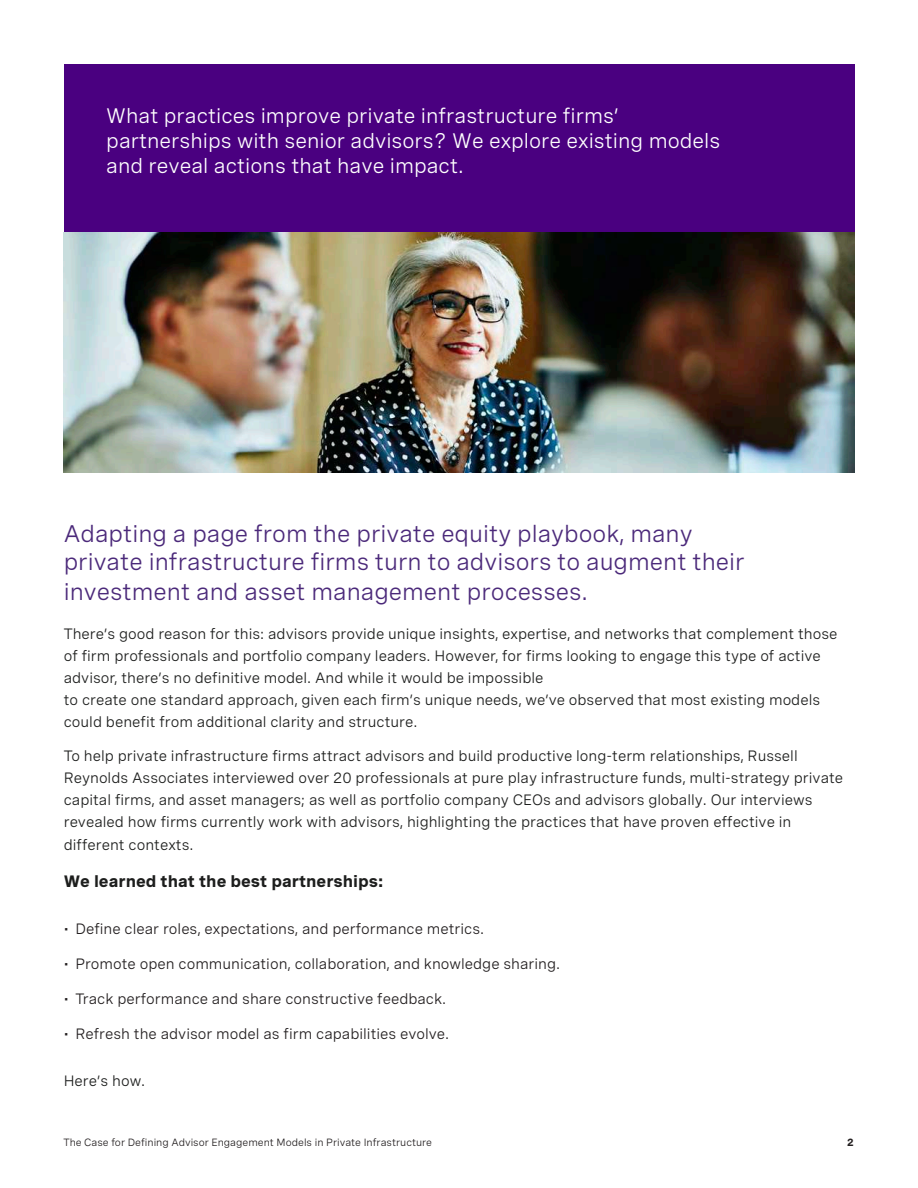
<style>
.page{position:relative;width:918px;height:1188px;background:#fff}
.page>*{position:absolute;margin:0;border:0;box-sizing:border-box;transform-origin:0 0}
.t1{font:24px/28px "Spezia";color:#4b297a}
.t2{font:21px/25.2px "Spezia";color:#fff}
.t3{font:700 16.5px "Spezia";color:#1d1e1d}
.t4{font:15px/21.8px "Spezia";color:#1d1e1d}
.t5{font:15px "Spezia";color:#231f20}
.t6{font:10.5px "Spezia";color:#231f20}
.t7{font:700 10.5px "Spezia";color:#231f20}
</style>
<div class="page">
<div style="left:64px;top:64px;width:790px;height:169px;background:#4a0080"></div>
<img style="left:64px;top:233px;width:790px;height:239px">
<h2 class="t2" style="left:106px;top:101px;width:616px">What practices improve private infrastructure firms’ partnerships with senior advisors? We explore existing models and reveal actions that have impact.</h2>
<h1 class="t1" style="left:64px;top:517px;width:682px">Adapting a page from the private equity playbook, many private infrastructure firms turn to advisors to augment their</h1>
<h1 class="t1" style="left:64px;top:576px;width:526px">investment and asset management processes.</h1>
<p class="t4" style="left:64px;top:622px;width:775px">There’s good reason for this: advisors provide unique insights, expertise, and networks that complement those of firm professionals and portfolio company leaders. However, for firms looking to engage this type of active advisor, there’s no definitive model. And while it would be impossible<br>to create one standard approach, given each firm’s unique needs, we’ve observed that most existing models could benefit from additional clarity and structure.</p>
<p class="t4" style="left:64px;top:744px;width:781px">To help private infrastructure firms attract advisors and build productive long-term relationships, Russell Reynolds Associates interviewed over 20 professionals at pure play infrastructure funds, multi-strategy private capital firms, and asset managers; as well as portfolio company CEOs and advisors globally. Our interviews revealed how firms currently work with advisors, highlighting the practices that have proven effective in</p>
<p class="t4" style="left:64px;top:833px;width:131px">different contexts.</p>
<p class="t3" style="left:64px;top:868px;width:321px">We learned that the best partnerships:</p>
<p class="t5" style="left:64px;top:917px;width:422px">• Define clear roles, expectations, and performance metrics.</p>
<p class="t5" style="left:64px;top:952px;width:498px">• Promote open communication, collaboration, and knowledge sharing.</p>
<p class="t5" style="left:64px;top:987px;width:384px">• Track performance and share constructive feedback.</p>
<p class="t5" style="left:64px;top:1022px;width:387px">• Refresh the advisor model as firm capabilities evolve.</p>
<p class="t4" style="left:64px;top:1069px;width:83px">Here’s how.</p>
<p class="t6" style="left:63px;top:1134px;width:370px">The Case for Defining Advisor Engagement Models in Private Infrastructure</p>
<p class="t7" style="left:847px;top:1134px;width:8px">2</p>
</div>
